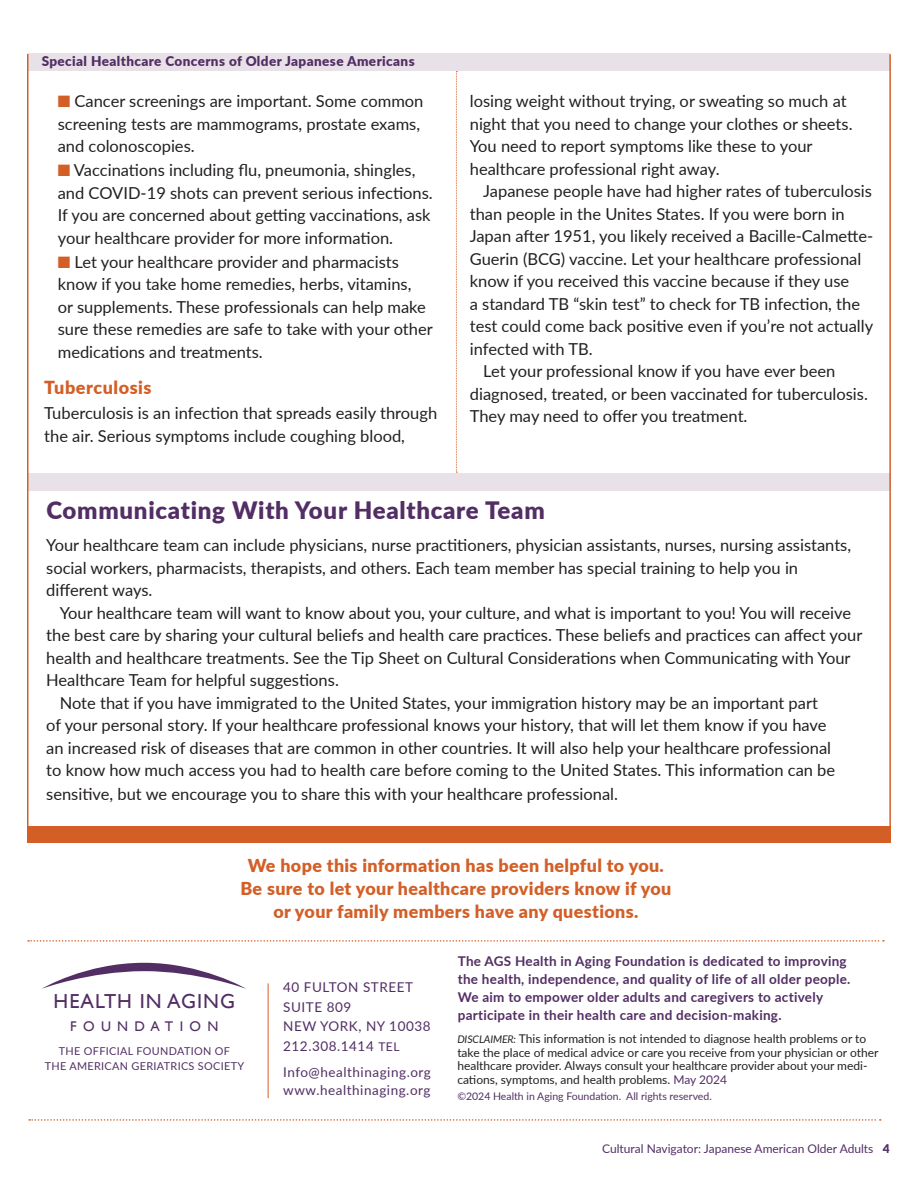
<style>
.page{position:relative;width:918px;height:1188px;background:#fff}
.page>*{position:absolute;margin:0;border:0;box-sizing:border-box;transform-origin:0 0}
.t1{font:900 24px "Lato";letter-spacing:.03em;color:#522e64}
.t2{font:20.25px "Gill Sans";letter-spacing:.05em;color:#522e64}
.t3{font:900 18px "Lato";letter-spacing:.03em;color:#d35f27}
.t4{font:900 17.85px/23px "Lato";letter-spacing:.02em;color:#d35f27;text-align:center}
.t5{font:16.5px/22.5px "Lato";color:#231f20}
.t6{font:14.1px "Gill Sans";letter-spacing:.45em;color:#522e64}
.t7{font:700 13.5px/18px "Lato";letter-spacing:.02em;color:#522e64}
.t8{font:13.5px/19.5px "Lato";letter-spacing:.04em;color:#522e64}
.t9{font:900 13.5px "Lato";letter-spacing:.03em;color:#522e64}
.t10{font:12px/13.5px "Lato";color:#231f20}
.t11{font:12px "Lato";color:#522e64}
.t12{font:10.8px/15px "Lato";letter-spacing:.03em;color:#522e64;text-align:center}
.t13{font:10.5px "Lato";color:#522e64}
.s1{color:#d35f27}
.s2{font-size:12px}
.s3{font-style:italic;font-size:10.5px}
.s4{color:#522e64}
.s5{font-weight:900}
</style>
<div class="page">
<div style="left:28px;top:53px;width:862px;height:18px;background:#e8e2e8"></div>
<div style="left:27px;top:473px;width:863px;height:17px;background:#e8e2e8"></div>
<div style="left:27px;top:827px;width:864px;height:16px;background:#d35f27"></div>
<hr style="left:27px;top:54px;width:1px;height:786px;background:#d35f27">
<hr style="left:889px;top:54px;width:2px;height:786px;background:#d35f27">
<svg style="left:28px;top:940px;width:856px;height:2px"></svg>
<svg style="left:42px;top:963px;width:204px;height:26px"></svg>
<svg style="left:29px;top:1119px;width:852px;height:2px"></svg>
<hr style="left:268px;top:983px;width:1px;height:115px;background:#d35f27">
<svg style="left:456px;top:71px;width:1px;height:402px"></svg>
<p class="t9" style="left:42px;top:51px;width:374px">Special Healthcare Concerns of Older Japanese Americans</p>
<p class="t5" style="left:58px;top:89px;width:367px"><span class="s1">■</span> Cancer screenings are important. Some common screening tests are mammograms, prostate exams, and colonoscopies.</p>
<p class="t5" style="left:58px;top:158px;width:377px"><span class="s1">■</span> Vaccinations including flu, pneumonia, shingles, and COVID-19 shots can prevent serious infections.<br>If you are concerned about getting vaccinations, ask your healthcare provider for more information.</p>
<p class="t5" style="left:58px;top:250px;width:376px"><span class="s1">■</span> Let your healthcare provider and pharmacists know if you take home remedies, herbs, vitamins,<br>or supplements. These professionals can help make sure these remedies are safe to take with your other medications and treatments.</p>
<p class="t3" style="left:44px;top:374px;width:109px">Tuberculosis</p>
<p class="t5" style="left:44px;top:401px;width:394px">Tuberculosis is an infection that spreads easily through the air. Serious symptoms include coughing blood,</p>
<p class="t5" style="left:470px;top:89px;width:384px">losing weight without trying, or sweating so much at night that you need to change your clothes or sheets.<br>You need to report symptoms like these to your healthcare professional right away.</p>
<p class="t5" style="left:470px;top:179px;width:405px;text-indent:14px">Japanese people have had higher rates of tuberculosis than people in the Unites States. If you were born in Japan after 1951, you likely received a Bacille-Calmette-Guerin (BCG) vaccine. Let your healthcare professional know if you received this vaccine because if they use<br>a standard TB “skin test” to check for TB infection, the test could come back positive even if you’re not actually infected with TB.</p>
<p class="t5" style="left:470px;top:359px;width:400px;text-indent:14px">Let your professional know if you have ever been diagnosed, treated, or been vaccinated for tuberculosis.<br>They may need to offer you treatment.</p>
<p class="t1" style="left:46px;top:492px;width:500px">Communicating With Your Healthcare Team</p>
<p class="t5" style="left:46px;top:533px;width:806px">Your healthcare team can include physicians, nurse practitioners, physician assistants, nurses, nursing assistants, social workers, pharmacists, therapists, and others. Each team member has special training to help you in different ways.</p>
<p class="t5" style="left:46px;top:601px;width:818px;text-indent:14px">Your healthcare team will want to know about you, your culture, and what is important to you! You will receive the best care by sharing your cultural beliefs and health care practices. These beliefs and practices can affect your health and healthcare treatments. See the Tip Sheet on Cultural Considerations when Communicating with Your Healthcare Team for helpful suggestions.</p>
<p class="t5" style="left:46px;top:691px;width:790px;text-align:center">Note that if you have immigrated to the United States, your immigration history may be an important part<br>of your personal story. If your healthcare professional knows your history, that will let them know if you have an increased risk of diseases that are common in other countries. It will also help your healthcare professional to know how much access you had to health care before coming to the United States. This information can be</p>
<p class="t5" style="left:46px;top:782px;width:573px">sensitive, but we encourage you to share this with your healthcare professional.</p>
<p class="t4" style="left:240px;top:854px;width:432px">We hope this information has been helpful to you.<br>Be sure to let your healthcare providers know if you or your family members have any questions.</p>
<p class="t2" style="left:54px;top:989px;width:183px">HEALTH IN AGING</p>
<p class="t6" style="left:70px;top:1018px;width:150px">FOUNDATION</p>
<p class="t12" style="left:45px;top:1043px;width:201px">THE OFFICIAL FOUNDATION OF<br>THE AMERICAN GERIATRICS SOCIETY</p>
<p class="t8" style="left:283px;top:977px;width:131px">40 FULTON STREET<br>SUITE 809</p>
<p class="t8" style="left:283px;top:1016px;width:149px">NEW YORK, NY 10038</p>
<p class="t8" style="left:283px;top:1036px;width:118px">212.308.1414 <span class="s2">TEL</span></p>
<p class="t8" style="left:283px;top:1062px;width:149px">Info@healthinaging.org</p>
<p class="t8" style="left:283px;top:1080px;width:149px">www.healthinaging.org</p>
<p class="t7" style="left:458px;top:951px;width:394px">The AGS Health in Aging Foundation is dedicated to improving the health, independence, and quality of life of all older people.<br>We aim to empower older adults and caregivers to actively participate in their health care and decision-making.</p>
<p class="t10" style="left:457px;top:1032px;width:423px"><span class="s3">DISCLAIMER:</span> This information is not intended to diagnose health problems or to take the place of medical advice or care you receive from your physician or other healthcare provider. Always consult your healthcare provider about your medi&shy;cations, symptoms, and health problems. <span class="s4">May 2024</span></p>
<p class="t13" style="left:457px;top:1089px;width:256px">©2024 Health in Aging Foundation. All rights reserved.</p>
<p class="t11" style="left:602px;top:1140px;width:289px">Cultural Navigator: Japanese American Older Adults <span class="s5">4</span></p>
</div>
